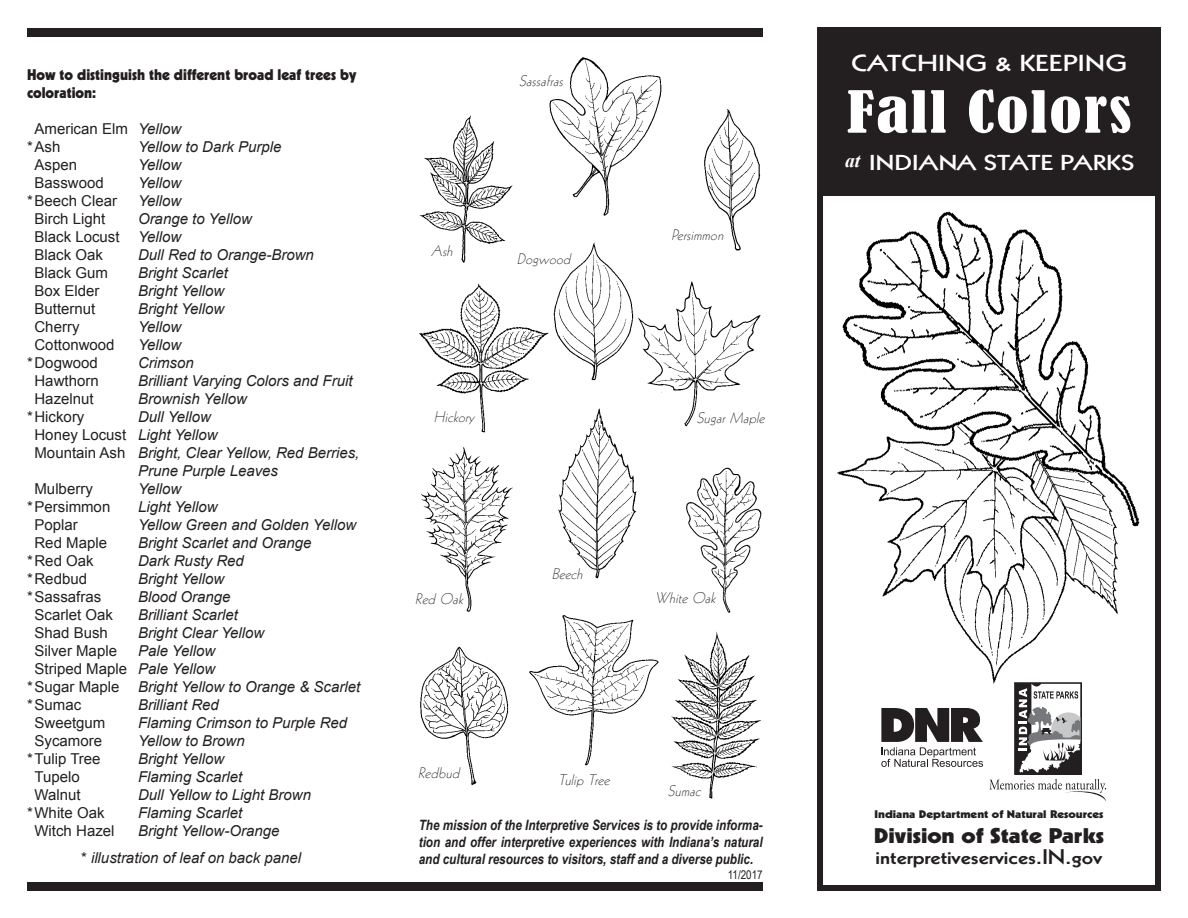
<style>
.page{position:relative;width:1188px;height:918px;background:#fff}
.page>*{position:absolute;margin:0;border:0;box-sizing:border-box;transform-origin:0 0}
.t1{font:condensed 54px "Bernard";letter-spacing:.025em;color:#fff;scale:1.25 1}
.t2{font:800 22.5px "Kabel LT Std";letter-spacing:.025em;color:#fff;scale:1.25 1}
.t3{font:800 21px "Kabel LT Std";letter-spacing:.015em;color:#fff;scale:1.25 1}
.t4{font:800 20.7px "Kabel LT Std";color:#231f20;scale:1.2 1}
.t5{font:900 20.7px "Kabel LT Std";color:#231f20;scale:1.2 1}
.t6{font:italic 700 19.5px "Times New Roman";color:#fff}
.t7{font:italic 15px "Arial";color:#231f20}
.t8{font:15px "Arial";color:#231f20}
.t9{font:italic 300 15px "Kabel LT Std";color:#231f20}
.t10{font:900 15px/18px "Kabel LT Std";color:#231f20}
.t11{font:italic 700 14.25px/17.1px "Arial Narrow";color:#231f20;text-align:justify}
.t12{font:12px "Arial Narrow";color:#231f20}
.t13{font:900 10.8px "Kabel LT Std";color:#231f20;scale:1.2 1}
.s1{font-style:italic}
.s2{font-style:normal}
</style>
<div class="page">
<img style="left:549px;top:57px;width:113px;height:159px">
<img style="left:419px;top:115px;width:94px;height:148px">
<img style="left:704px;top:109px;width:57px;height:142px">
<img style="left:553px;top:242px;width:81px;height:139px">
<img style="left:419px;top:283px;width:130px;height:150px">
<img style="left:638px;top:281px;width:123px;height:146px">
<img style="left:558px;top:408px;width:79px;height:171px">
<img style="left:420px;top:447px;width:93px;height:165px">
<img style="left:686px;top:467px;width:76px;height:146px">
<img style="left:529px;top:615px;width:130px;height:151px">
<img style="left:420px;top:646px;width:89px;height:140px">
<img style="left:671px;top:631px;width:91px;height:168px">
<div style="left:817px;top:27px;width:344px;height:864px;border:6px solid #231f20"></div>
<div style="left:27px;top:28px;width:736px;height:9px;background:#231f20"></div>
<div style="left:27px;top:882px;width:736px;height:9px;background:#231f20"></div>
<svg style="left:881px;top:708px;width:102px;height:59px"></svg>
<div style="left:820px;top:31px;width:338px;height:165px;background:#231f20"></div>
<img style="left:837px;top:211px;width:303px;height:473px">
<div style="left:1014px;top:682px;width:68px;height:93px;border:1px solid #231f20"></div>
<svg style="left:989px;top:684px;width:117px;height:117px"></svg>
<p class="t10" style="left:27px;top:65px;width:331px">How to distinguish the different broad leaf trees by coloration:</p>
<p class="t8" style="left:34px;top:119px;width:148px">American Elm <span class="s1">Yellow</span></p>
<p class="t8" style="left:27px;top:137px;width:35px">*Ash</p>
<p class="t7" style="left:138px;top:137px;width:145px">Yellow to Dark Purple</p>
<p class="t8" style="left:34px;top:155px;width:44px">Aspen</p>
<p class="t7" style="left:138px;top:155px;width:45px">Yellow</p>
<p class="t8" style="left:34px;top:173px;width:71px">Basswood</p>
<p class="t7" style="left:138px;top:173px;width:45px">Yellow</p>
<p class="t8" style="left:27px;top:191px;width:92px">*Beech Clear</p>
<p class="t7" style="left:138px;top:191px;width:45px">Yellow</p>
<p class="t8" style="left:34px;top:209px;width:72px">Birch Light</p>
<p class="t7" style="left:138px;top:209px;width:115px">Orange to Yellow</p>
<p class="t8" style="left:34px;top:227px;width:148px">Black Locust <span class="s1">Yellow</span></p>
<p class="t8" style="left:34px;top:245px;width:70px">Black Oak</p>
<p class="t7" style="left:138px;top:245px;width:177px">Dull Red to Orange-Brown</p>
<p class="t8" style="left:34px;top:263px;width:75px">Black Gum</p>
<p class="t7" style="left:138px;top:263px;width:92px">Bright Scarlet</p>
<p class="t8" style="left:34px;top:281px;width:67px">Box Elder</p>
<p class="t7" style="left:138px;top:281px;width:88px">Bright Yellow</p>
<p class="t8" style="left:34px;top:299px;width:62px">Butternut</p>
<p class="t7" style="left:138px;top:299px;width:88px">Bright Yellow</p>
<p class="t8" style="left:34px;top:317px;width:46px">Cherry</p>
<p class="t7" style="left:138px;top:317px;width:45px">Yellow</p>
<p class="t8" style="left:34px;top:335px;width:82px">Cottonwood</p>
<p class="t7" style="left:138px;top:335px;width:45px">Yellow</p>
<p class="t8" style="left:27px;top:353px;width:72px">*Dogwood</p>
<p class="t7" style="left:138px;top:353px;width:57px">Crimson</p>
<p class="t8" style="left:34px;top:371px;width:66px">Hawthorn</p>
<p class="t7" style="left:138px;top:371px;width:216px">Brilliant Varying Colors and Fruit</p>
<p class="t8" style="left:34px;top:389px;width:61px">Hazelnut</p>
<p class="t7" style="left:138px;top:389px;width:110px">Brownish Yellow</p>
<p class="t8" style="left:27px;top:407px;width:59px">*Hickory</p>
<p class="t7" style="left:138px;top:407px;width:75px">Dull Yellow</p>
<p class="t8" style="left:34px;top:425px;width:185px">Honey Locust <span class="s1">Light Yellow</span></p>
<p class="t7" style="left:34px;top:443px;width:326px"><span class="s2">Mountain Ash</span> Bright, Clear Yellow, Red Berries,</p>
<p class="t7" style="left:138px;top:461px;width:142px">Prune Purple Leaves</p>
<p class="t8" style="left:34px;top:479px;width:60px">Mulberry</p>
<p class="t7" style="left:138px;top:479px;width:45px">Yellow</p>
<p class="t8" style="left:27px;top:497px;width:85px">*Persimmon</p>
<p class="t7" style="left:138px;top:497px;width:81px">Light Yellow</p>
<p class="t8" style="left:34px;top:515px;width:45px">Poplar</p>
<p class="t7" style="left:138px;top:515px;width:220px">Yellow Green and Golden Yellow</p>
<p class="t8" style="left:34px;top:533px;width:74px">Red Maple</p>
<p class="t7" style="left:138px;top:533px;width:175px">Bright Scarlet and Orange</p>
<p class="t8" style="left:27px;top:551px;width:68px">*Red Oak</p>
<p class="t7" style="left:138px;top:551px;width:107px">Dark Rusty Red</p>
<p class="t8" style="left:27px;top:569px;width:62px">*Redbud</p>
<p class="t7" style="left:138px;top:569px;width:88px">Bright Yellow</p>
<p class="t8" style="left:27px;top:587px;width:76px">*Sassafras</p>
<p class="t7" style="left:138px;top:587px;width:94px">Blood Orange</p>
<p class="t8" style="left:34px;top:605px;width:80px">Scarlet Oak</p>
<p class="t7" style="left:138px;top:605px;width:102px">Brilliant Scarlet</p>
<p class="t8" style="left:34px;top:623px;width:75px">Shad Bush</p>
<p class="t7" style="left:138px;top:623px;width:128px">Bright Clear Yellow</p>
<p class="t8" style="left:34px;top:641px;width:84px">Silver Maple</p>
<p class="t7" style="left:138px;top:641px;width:79px">Pale Yellow</p>
<p class="t8" style="left:34px;top:659px;width:182px">Striped Maple <span class="s1">Pale Yellow</span></p>
<p class="t7" style="left:27px;top:677px;width:335px"><span class="s2">*Sugar Maple</span> Bright Yellow to Orange &amp; Scarlet</p>
<p class="t8" style="left:27px;top:695px;width:56px">*Sumac</p>
<p class="t7" style="left:138px;top:695px;width:82px">Brilliant Red</p>
<p class="t8" style="left:34px;top:713px;width:72px">Sweetgum</p>
<p class="t7" style="left:138px;top:713px;width:211px">Flaming Crimson to Purple Red</p>
<p class="t8" style="left:34px;top:731px;width:69px">Sycamore</p>
<p class="t7" style="left:138px;top:731px;width:108px">Yellow to Brown</p>
<p class="t8" style="left:27px;top:749px;width:75px">*Tulip Tree</p>
<p class="t7" style="left:138px;top:749px;width:88px">Bright Yellow</p>
<p class="t8" style="left:34px;top:767px;width:47px">Tupelo</p>
<p class="t7" style="left:138px;top:767px;width:106px">Flaming Scarlet</p>
<p class="t8" style="left:34px;top:785px;width:48px">Walnut</p>
<p class="t7" style="left:138px;top:785px;width:175px">Dull Yellow to Light Brown</p>
<p class="t8" style="left:27px;top:803px;width:79px">*White Oak</p>
<p class="t7" style="left:138px;top:803px;width:106px">Flaming Scarlet</p>
<p class="t8" style="left:34px;top:821px;width:82px">Witch Hazel</p>
<p class="t7" style="left:138px;top:821px;width:143px">Bright Yellow-Orange</p>
<p class="t7" style="left:81px;top:848px;width:222px"><span class="s2">*</span> illustration of leaf on back panel</p>
<p class="t9" style="left:431px;top:243px;width:26px">Ash</p>
<p class="t9" style="left:519px;top:73px;width:49px">Sassafras</p>
<p class="t9" style="left:517px;top:250px;width:59px">Dogwood</p>
<p class="t9" style="left:671px;top:227px;width:57px">Persimmon</p>
<p class="t9" style="left:434px;top:408px;width:45px">Hickory</p>
<p class="t9" style="left:697px;top:410px;width:73px">Sugar Maple</p>
<p class="t9" style="left:415px;top:591px;width:53px">Red Oak</p>
<p class="t9" style="left:418px;top:764px;width:47px">Redbud</p>
<p class="t9" style="left:552px;top:565px;width:36px">Beech</p>
<p class="t9" style="left:655px;top:589px;width:66px">White Oak</p>
<p class="t9" style="left:558px;top:771px;width:56px">Tulip Tree</p>
<p class="t9" style="left:668px;top:782px;width:38px">Sumac</p>
<p class="t11" style="left:419px;top:815px;width:346px">The mission of the Interpretive Services is to provide informa&shy;tion and offer interpretive experiences with Indiana’s natural and cultural resources to visitors, staff and a diverse public.</p>
<p class="t12" style="left:728px;top:866px;width:36px">11/2017</p>
<p class="t2" style="left:851px;top:50px;width:222px">CATCHING &amp; KEEPING</p>
<p class="t1" style="left:847px;top:81px;width:229px">Fall Colors</p>
<p class="t3" style="left:870px;top:150px;width:213px">INDIANA STATE PARKS</p>
<p class="t6" style="left:845px;top:147px;width:17px">at</p>
<p class="t13" style="left:875px;top:808px;width:192px">Indiana Deptartment of Natural Resources</p>
<p class="t5" style="left:874px;top:823px;width:194px">Division of State Parks</p>
<p class="t4" style="left:876px;top:845px;width:190px">interpretiveservices.IN.gov</p>
</div>
